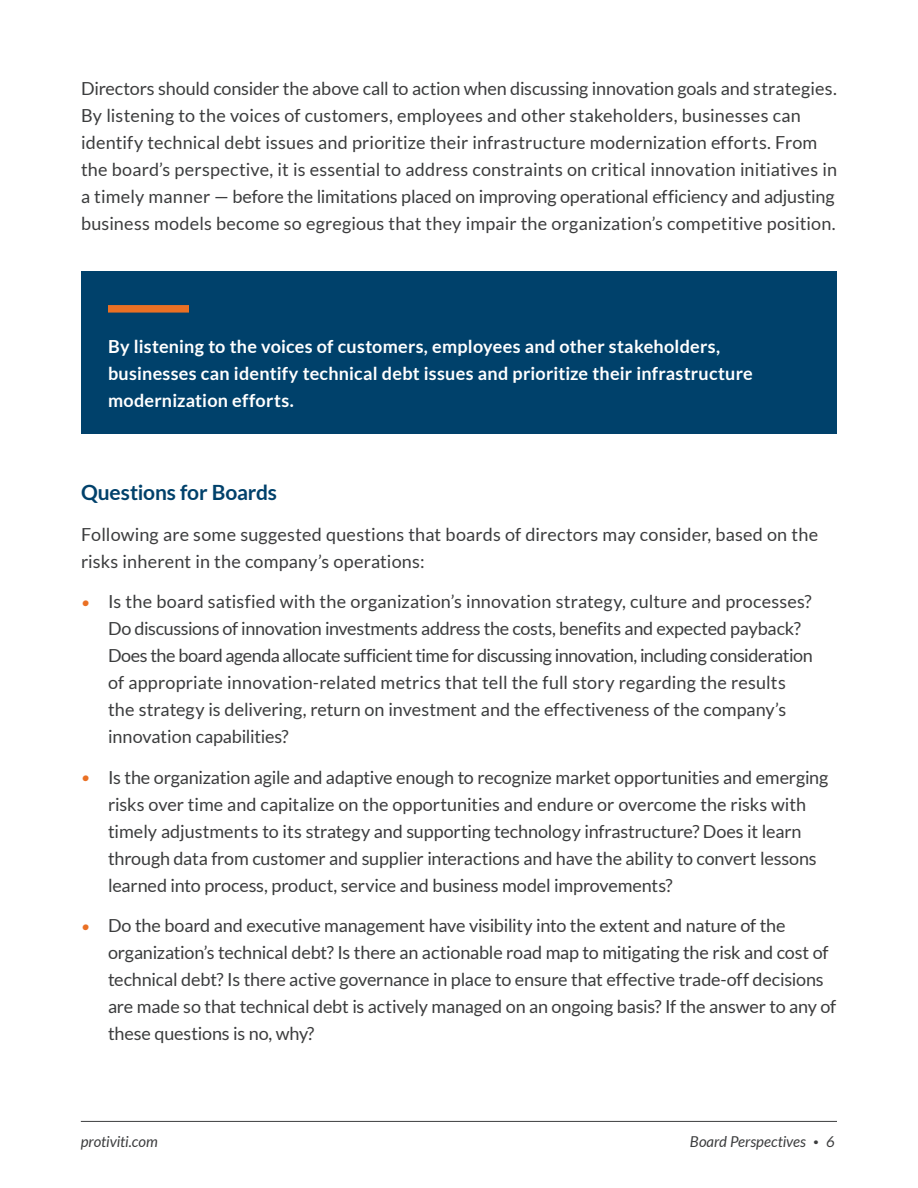
<style>
.page{position:relative;width:918px;height:1188px;background:#fff}
.page>*{position:absolute;margin:0;border:0;box-sizing:border-box;transform-origin:0 0}
.Subhead_1_-_DarkBlue{font:700 21px "Lato";letter-spacing:-.005em;color:#00416b}
.Body_Text_-_12_18{font:18px/27px "Lato";letter-spacing:-.005em;color:#3c3d3e}
.Body_Intro_-_12_18{font:700 18px/27px "Lato";letter-spacing:.015em;color:#fff}
.t1{font:italic 15px "Lato";letter-spacing:-.005em;color:#3c3d3e}
.s1{font-family:"Merriweather";font-weight:700;font-size:21px;color:#ea7024}
.s2{font-weight:700;font-style:normal;font-size:9px}
</style>
<div class="page">
<hr style="left:81px;top:1121px;width:756px;height:1px;background:#3c3d3e">
<div style="left:81px;top:271px;width:756px;height:163px;background:#00416b"></div>
<div style="left:108px;top:305px;width:81px;height:8px;background:#ea7024"></div>
<p class="Body_Text_-_12_18" style="left:81px;top:75px;width:758px">Directors should consider the above call to action when discussing innovation goals and strategies.<br>By listening to the voices of customers, employees and other stakeholders, businesses can identify technical debt issues and prioritize their infrastructure modernization efforts. From the board’s perspective, it is essential to address constraints on critical innovation initiatives in a timely manner — before the limitations placed on improving operational efficiency and adjusting business models become so egregious that they impair the organization’s competitive position.</p>
<p class="Body_Intro_-_12_18" style="left:108px;top:333px;width:646px">By listening to the voices of customers, employees and other stakeholders, businesses can identify technical debt issues and prioritize their infrastructure modernization efforts.</p>
<p class="Subhead_1_-_DarkBlue" style="left:81px;top:481px;width:198px">Questions for Boards</p>
<p class="Body_Text_-_12_18" style="left:81px;top:521px;width:739px">Following are some suggested questions that boards of directors may consider, based on the risks inherent in the company’s operations:</p>
<p class="Body_Text_-_12_18" style="left:108px;top:588px;width:706px;text-indent:-27px"><span class="s1">•</span> Is the board satisfied with the organization’s innovation strategy, culture and processes?<br>Do discussions of innovation investments address the costs, benefits and expected payback?<br>Does the board agenda allocate sufficient time for discussing innovation, including consideration of appropriate innovation-related metrics that tell the full story regarding the results the strategy is delivering, return on investment and the effectiveness of the company’s innovation capabilities?</p>
<p class="Body_Text_-_12_18" style="left:108px;top:764px;width:722px;text-indent:-27px"><span class="s1">•</span> Is the organization agile and adaptive enough to recognize market opportunities and emerging risks over time and capitalize on the opportunities and endure or overcome the risks with timely adjustments to its strategy and supporting technology infrastructure? Does it learn through data from customer and supplier interactions and have the ability to convert lessons learned into process, product, service and business model improvements?</p>
<p class="Body_Text_-_12_18" style="left:108px;top:912px;width:730px;text-indent:-27px"><span class="s1">•</span> Do the board and executive management have visibility into the extent and nature of the organization’s technical debt? Is there an actionable road map to mitigating the risk and cost of technical debt? Is there active governance in place to ensure that effective trade-off decisions are made so that technical debt is actively managed on an ongoing basis? If the answer to any of these questions is no, why?</p>
<p class="t1" style="left:81px;top:1133px;width:78px">protiviti.com</p>
<p class="t1" style="left:690px;top:1133px;width:147px">Board Perspectives <span class="s2">•</span> 6</p>
</div>
